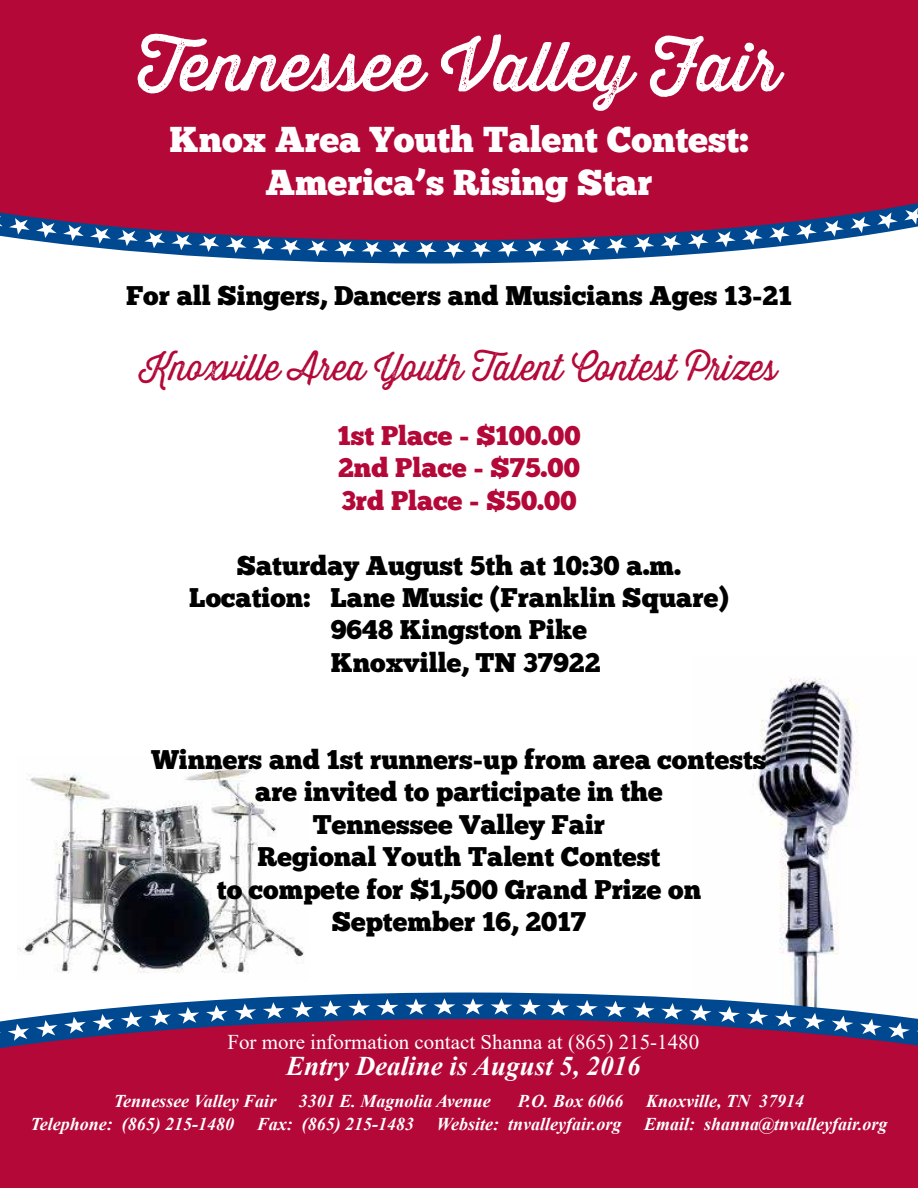
<style>
.page{position:relative;width:918px;height:1188px;background:#fff}
.page>*{position:absolute;margin:0;border:0;box-sizing:border-box;transform-origin:0 0}
.t1{font:67.5px "Thirsty Rough Reg One";color:#fff}
.t2{font:36px/43.2px "Chunk Five";color:#fff;text-align:center}
.t3{font:36px "Thirsty Rough Lt One";color:#b30838}
.t4{font:27px/32.4px "Chunk Five";color:#000;text-align:center}
.t5{font:27px/32.4px "Chunk Five";color:#b30838;text-align:justify}
.t6{font:italic 700 27px "Times New Roman";color:#fff}
.t7{font:21px "Times New Roman";color:#fff}
.t8{font:italic 700 18px "Times New Roman";color:#fff}
</style>
<div class="page">
<img style="left:753px;top:677px;width:106px;height:302px">
<img style="left:17px;top:764px;width:287px;height:209px">
<svg style="left:0;top:979px;width:918px;height:209px;background:#b8224d"></svg>
<svg style="left:0;top:998px;width:918px;height:43px"></svg>
<div style="left:0;top:0;width:918px;height:264px;background:#b30838"></div>
<svg style="left:0;top:208px;width:918px;height:50px"></svg>
<h1 class="t1" style="left:138px;top:17px;width:644px">Tennessee Valley Fair</h1>
<h2 class="t2" style="left:169px;top:118px;width:581px">Knox Area Youth Talent Contest:<br>America’s Rising Star</h2>
<p class="t4" style="left:126px;top:279px;width:667px">For all Singers, Dancers and Musicians Ages 13-21</p>
<h2 class="t3" style="left:141px;top:342px;width:638px">Knoxville Area Youth Talent Contest Prizes</h2>
<p class="t5" style="left:337px;top:419px;width:245px">1st Place - $100.00<br>2nd Place - $75.00<br>3rd Place - $50.00</p>
<p class="t4" style="left:189px;top:549px;width:541px">Saturday August 5th at 10:30 a.m.<br>Location: Lane Music (Franklin Square)<br>9648 Kingston Pike<br>Knoxville, TN 37922</p>
<p class="t4" style="left:151px;top:743px;width:617px">Winners and 1st runners-up from area contests are invited to participate in the<br>Tennessee Valley Fair<br>Regional Youth Talent Contest<br>to compete for $1,500 Grand Prize on<br>September 16, 2017</p>
<p class="t7" style="left:227px;top:1027px;width:473px">For more information contact Shanna at (865) 215-1480</p>
<p class="t6" style="left:286px;top:1047px;width:356px">Entry Dealine is August 5, 2016</p>
<p class="t8" style="left:114px;top:1089px;width:378px">Tennessee Valley Fair 3301 E. Magnolia Avenue</p>
<p class="t8" style="left:518px;top:1089px;width:107px">P.O. Box 6066</p>
<p class="t8" style="left:646px;top:1089px;width:160px">Knoxville, TN 37914</p>
<p class="t8" style="left:30px;top:1112px;width:205px">Telephone: (865) 215-1480</p>
<p class="t8" style="left:257px;top:1112px;width:366px">Fax: (865) 215-1483 Website: tnvalleyfair.org</p>
<p class="t8" style="left:644px;top:1112px;width:245px">Email: shanna@tnvalleyfair.org</p>
</div>
